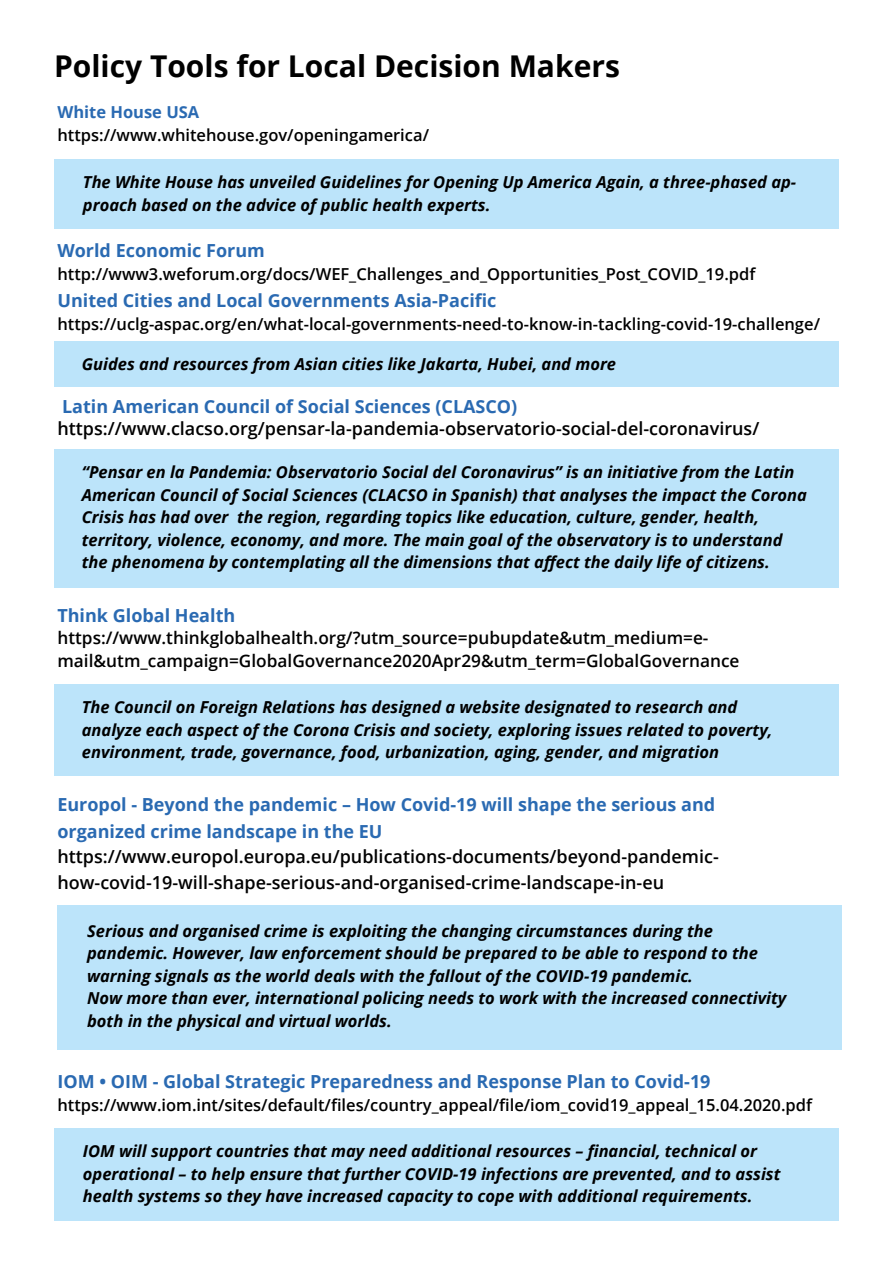
<style>
.page{position:relative;width:893px;height:1263px;background:#fff}
.page>*{position:absolute;margin:0;border:0;box-sizing:border-box;transform-origin:0 0}
.t1{font:700 30px "Open Sans";color:#000}
.t2{font:700 18px/27px "Open Sans";color:#2a6ab2}
.t3{font:600 18px/25.5px "Open Sans";color:#000}
.t4{font:600 17.25px/22.5px "Open Sans";color:#000}
.t5{font:italic 700 16.5px/22.5px "Open Sans";color:#000}
.t6{font:600 16.5px "Open Sans";color:#000}
.t7{font:700 16.5px "Open Sans";color:#2a6ab2}
</style>
<div class="page">
<div style="left:54px;top:341px;width:785px;height:46px;background:#bce4fa"></div>
<div style="left:54px;top:450px;width:785px;height:138px;background:#bce4fa"></div>
<div style="left:54px;top:684px;width:785px;height:92px;background:#bce4fa"></div>
<div style="left:57px;top:906px;width:785px;height:144px;background:#bce4fa"></div>
<div style="left:54px;top:1128px;width:785px;height:92px;background:#bce4fa"></div>
<div style="left:54px;top:159px;width:785px;height:70px;background:#bce4fa"></div>
<h1 class="t1" style="left:54px;top:45px;width:567px">Policy Tools for Local Decision Makers</h1>
<p class="t7" style="left:57px;top:100px;width:143px">White House USA</p>
<p class="t6" style="left:57px;top:123px;width:373px">https://www.whitehouse.gov/openingamerica/</p>
<p class="t5" style="left:83px;top:171px;width:715px">The White House has unveiled Guidelines for Opening Up America Again, a three-phased ap&shy;proach based on the advice of public health experts.</p>
<p class="t2" style="left:57px;top:237px;width:209px">World Economic Forum</p>
<p class="t6" style="left:57px;top:262px;width:700px">http://www3.weforum.org/docs/WEF_Challenges_and_Opportunities_Post_COVID_19.pdf</p>
<p class="t2" style="left:57px;top:287px;width:441px">United Cities and Local Governments Asia-Pacific</p>
<p class="t6" style="left:57px;top:312px;width:764px">https://uclg-aspac.org/en/what-local-governments-need-to-know-in-tackling-covid-19-challenge/</p>
<p class="t5" style="left:82px;top:352px;width:536px">Guides and resources from Asian cities like Jakarta, Hubei, and more</p>
<p class="t2" style="left:62px;top:392px;width:457px">Latin American Council of Social Sciences (CLASCO)</p>
<p class="t3" style="left:57px;top:415px;width:703px">https://www.clacso.org/pensar-la-pandemia-observatorio-social-del-coronavirus/</p>
<p class="t5" style="left:82px;top:461px;width:727px">“Pensar en la Pandemia: Observatorio Social del Coronavirus” is an initiative from the Latin American Council of Social Sciences (CLACSO in Spanish) that analyses the impact the Corona Crisis has had over the region, regarding topics like education, culture, gender, health, territory, violence, economy, and more. The main goal of the observatory is to understand the phenomena by contemplating all the dimensions that affect the daily life of citizens.</p>
<p class="t2" style="left:57px;top:601px;width:179px">Think Global Health</p>
<p class="t4" style="left:57px;top:626px;width:684px">https://www.thinkglobalhealth.org/?utm_source=pubupdate&amp;utm_medium=e&shy;mail&amp;utm_campaign=GlobalGovernance2020Apr29&amp;utm_term=GlobalGovernance</p>
<p class="t5" style="left:82px;top:695px;width:692px">The Council on Foreign Relations has designed a website designated to research and analyze each aspect of the Corona Crisis and society, exploring issues related to poverty, environment, trade, governance, food, urbanization, aging, gender, and migration</p>
<p class="t2" style="left:57px;top:790px;width:659px">Europol - Beyond the pandemic – How Covid-19 will shape the serious and organized crime landscape in the EU</p>
<p class="t3" style="left:57px;top:844px;width:663px">https://www.europol.europa.eu/publications-documents/beyond-pandemic&shy;how-covid-19-will-shape-serious-and-organised-crime-landscape-in-eu</p>
<p class="t5" style="left:87px;top:919px;width:701px">Serious and organised crime is exploiting the changing circumstances during the pandemic. However, law enforcement should be prepared to be able to respond to the warning signals as the world deals with the fallout of the COVID-19 pandemic.<br>Now more than ever, international policing needs to work with the increased connectivity both in the physical and virtual worlds.</p>
<p class="t2" style="left:57px;top:1068px;width:655px">IOM • OIM - Global Strategic Preparedness and Response Plan to Covid-19</p>
<p class="t6" style="left:57px;top:1093px;width:756px">https://www.iom.int/sites/default/files/country_appeal/file/iom_covid19_appeal_15.04.2020.pdf</p>
<p class="t5" style="left:83px;top:1140px;width:699px">IOM will support countries that may need additional resources – financial, technical or operational – to help ensure that further COVID-19 infections are prevented, and to assist health systems so they have increased capacity to cope with additional requirements.</p>
</div>
